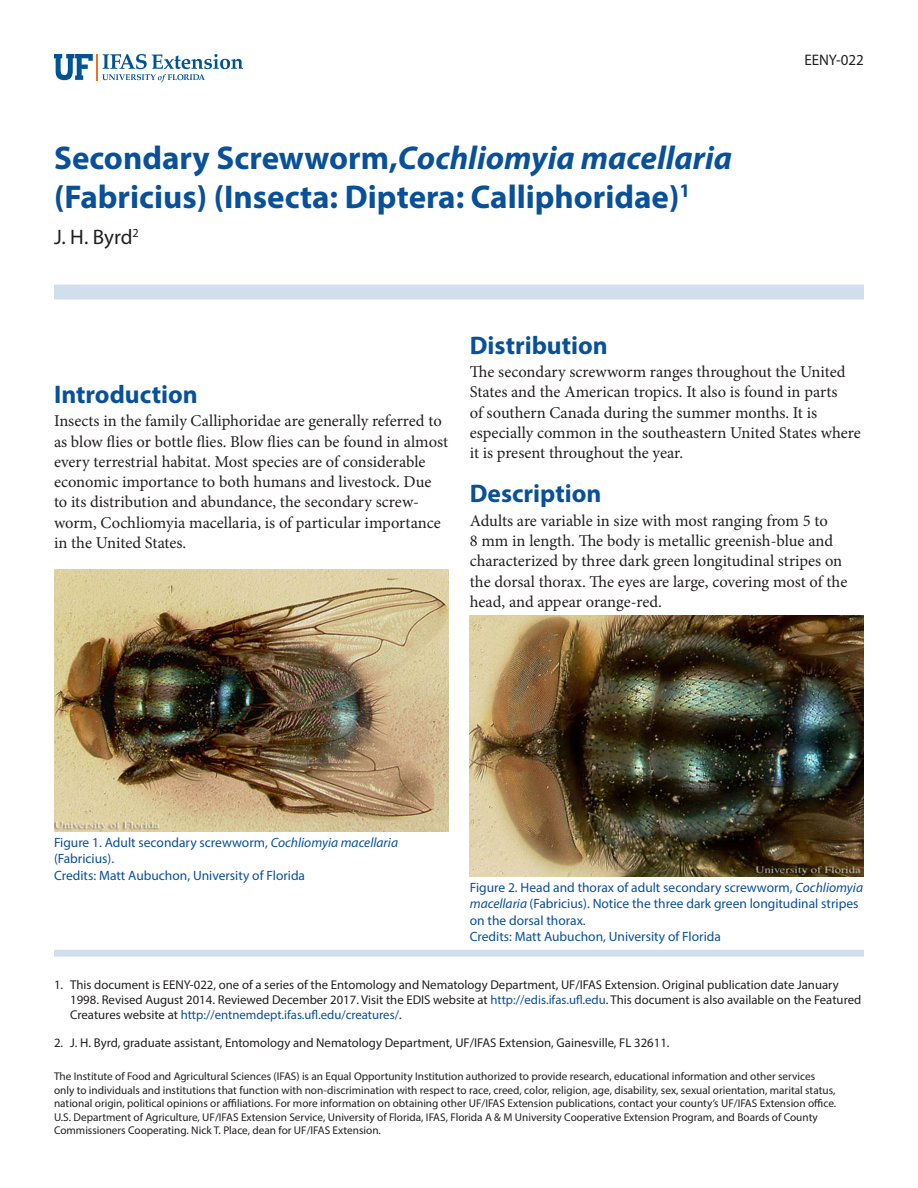
<style>
.page{position:relative;width:918px;height:1188px;background:#fff}
.page>*{position:absolute;margin:0;border:0;box-sizing:border-box;transform-origin:0 0}
.TitleRegular{font:700 33px/39.6px "Myriad Pro";color:#09509a}
.SectionHeading0{font:700 25.5px "Myriad Pro";color:#09509a}
.Author{font:21px "Myriad Pro";color:#231f20}
.Paragraph{font:16.5px/20.2px "Minion Pro";color:#231f20}
.PubNumber{font:15.3px "Myriad Pro";color:#231f20}
.FigureCaption{font:13.5px/16.5px "Myriad Pro";color:#09509a}
.t1{font:12.75px/15.3px "Myriad Pro";color:#231f20}
.Disclaimer{font:11.25px/13.5px "Myriad Pro";color:#231f20}
.s1{font-style:italic}
.s2{color:#09509a}
</style>
<div class="page">
<svg style="left:54px;top:54px;width:189px;height:28px"></svg>
<div style="left:54px;top:285px;width:810px;height:15px;background:#d0dfeb"></div>
<div style="left:54px;top:950px;width:810px;height:7px;background:#d0dfeb"></div>
<img style="left:54px;top:570px;width:394px;height:261px">
<img style="left:470px;top:616px;width:394px;height:260px">
<p class="TitleRegular" style="left:54px;top:137px;width:680px">Secondary Screwworm,<span class="s1">Cochliomyia macellaria </span>(Fabricius) (Insecta: Diptera: Calliphoridae)<sup>1</sup></p>
<p class="Author" style="left:54px;top:224px;width:86px">J. H. Byrd<sup>2</sup></p>
<p class="PubNumber" style="left:804px;top:51px;width:61px">EENY-022</p>
<p class="SectionHeading0" style="left:54px;top:378px;width:145px">Introduction</p>
<p class="Paragraph" style="left:54px;top:411px;width:396px">Insects in the family Calliphoridae are generally referred to as blow flies or bottle flies. Blow flies can be found in almost every terrestrial habitat. Most species are of considerable economic importance to both humans and livestock. Due to its distribution and abundance, the secondary screw&shy;worm, Cochliomyia macellaria, is of particular importance in the United States.</p>
<p class="SectionHeading0" style="left:470px;top:328px;width:140px">Distribution</p>
<p class="Paragraph" style="left:470px;top:362px;width:392px">The secondary screwworm ranges throughout the United States and the American tropics. It also is found in parts<br>of southern Canada during the summer months. It is especially common in the southeastern United States where it is present throughout the year.</p>
<p class="SectionHeading0" style="left:470px;top:477px;width:133px">Description</p>
<p class="Paragraph" style="left:470px;top:510px;width:379px">Adults are variable in size with most ranging from 5 to<br>8 mm in length. The body is metallic greenish-blue and characterized by three dark green longitudinal stripes on the dorsal thorax. The eyes are large, covering most of the head, and appear orange-red.</p>
<p class="FigureCaption" style="left:54px;top:834px;width:346px">Figure 1. Adult secondary screwworm, <span class="s1">Cochliomyia macellaria </span>(Fabricius).</p>
<p class="FigureCaption" style="left:54px;top:867px;width:253px">Credits: Matt Aubuchon, University of Florida</p>
<p class="FigureCaption" style="left:470px;top:879px;width:395px">Figure 2. Head and thorax of adult secondary screwworm, <span class="s1">Cochliomyia macellaria</span> (Fabricius). Notice the three dark green longitudinal stripes on the dorsal thorax.</p>
<p class="FigureCaption" style="left:470px;top:928px;width:253px">Credits: Matt Aubuchon, University of Florida</p>
<p class="t1" style="left:70px;top:977px;width:793px;text-indent:-16px">1. This document is EENY-022, one of a series of the Entomology and Nematology Department, UF/IFAS Extension. Original publication date January<br>1998. Revised August 2014. Reviewed December 2017. Visit the EDIS website at <span class="s2">http://edis.ifas.ufl.edu</span>. This document is also available on the Featured<br>Creatures website at <span class="s2">http://entnemdept.ifas.ufl.edu/creatures/</span>.</p>
<p class="t1" style="left:54px;top:1035px;width:617px">2. J. H. Byrd, graduate assistant, Entomology and Nematology Department, UF/IFAS Extension, Gainesville, FL 32611.</p>
<p class="Disclaimer" style="left:54px;top:1069px;width:784px">The Institute of Food and Agricultural Sciences (IFAS) is an Equal Opportunity Institution authorized to provide research, educational information and other services only to individuals and institutions that function with non-discrimination with respect to race, creed, color, religion, age, disability, sex, sexual orientation, marital status, national origin, political opinions or affiliations. For more information on obtaining other UF/IFAS Extension publications, contact your county’s UF/IFAS Extension office.<br>U.S. Department of Agriculture, UF/IFAS Extension Service, University of Florida, IFAS, Florida A &amp; M University Cooperative Extension Program, and Boards of County Commissioners Cooperating. Nick T. Place, dean for UF/IFAS Extension.</p>
</div>
